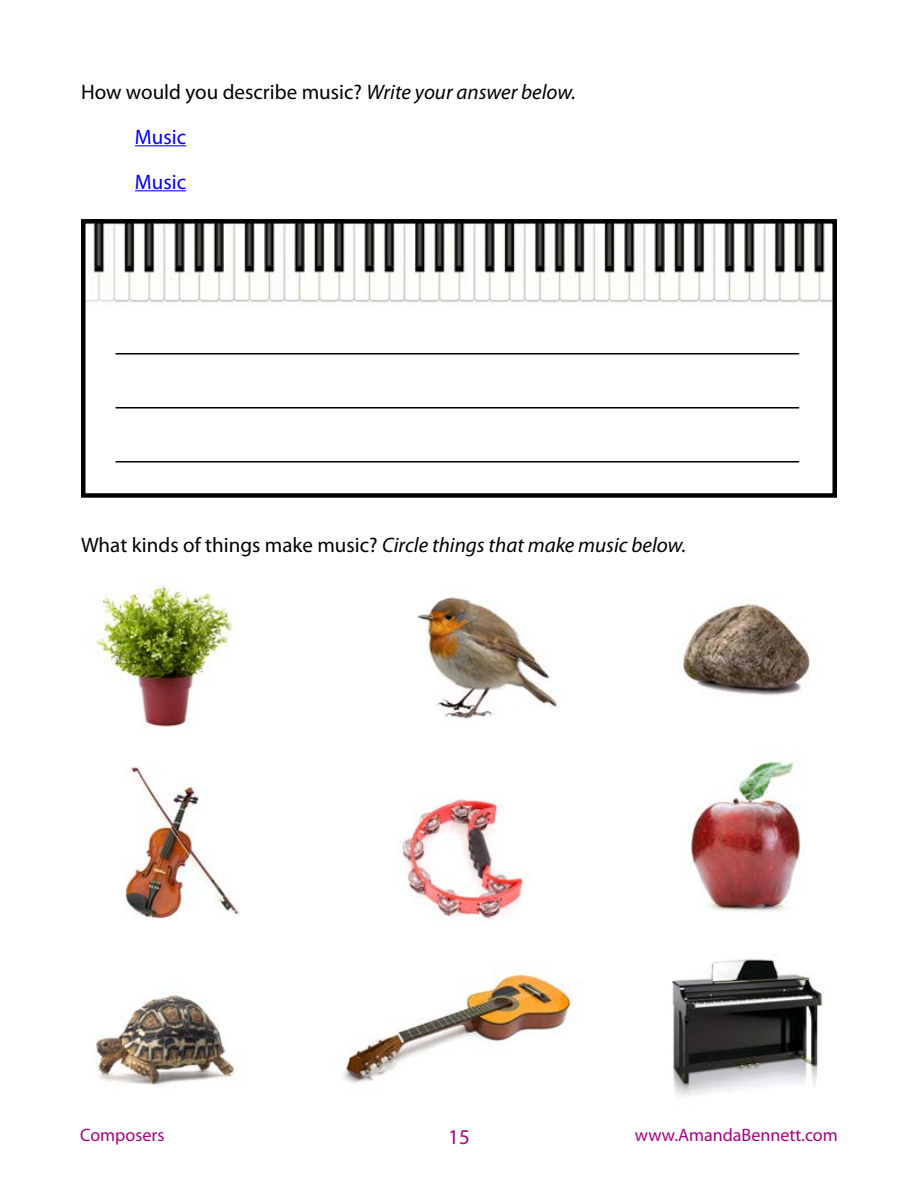
<style>
.page{position:relative;width:918px;height:1188px;background:#fff}
.page>*{position:absolute;margin:0;border:0;box-sizing:border-box;transform-origin:0 0}
.t1{font:italic 21px "Myriad Pro";color:#000}
.t2{font:21px/45px "Myriad Pro";color:#000}
.t3{font:21px "Myriad Pro";color:#a90081}
.t4{font:18px "Myriad Pro";color:#a90081}
.s1{font-style:italic}
.s2{color:#00f}
.s3{font-style:normal}
</style>
<div class="page">
<hr style="left:135px;top:145px;width:51px;height:1px;background:#00f">
<hr style="left:135px;top:190px;width:51px;height:1px;background:#00f">
<img style="left:86px;top:585px;width:147px;height:143px">
<img style="left:417px;top:597px;width:141px;height:123px">
<img style="left:682px;top:603px;width:129px;height:93px">
<img style="left:124px;top:765px;width:116px;height:154px">
<img style="left:94px;top:994px;width:141px;height:92px">
<img style="left:395px;top:799px;width:132px;height:124px">
<img style="left:343px;top:973px;width:231px;height:110px">
<img style="left:690px;top:753px;width:114px;height:160px">
<img style="left:672px;top:959px;width:153px;height:137px">
<img style="left:86px;top:224px;width:746px;height:83px">
<div style="left:81px;top:219px;width:756px;height:279px;border:4px solid #000"></div>
<hr style="left:116px;top:353px;width:683px;height:2px;background:#000">
<hr style="left:116px;top:407px;width:683px;height:2px;background:#000">
<hr style="left:116px;top:461px;width:683px;height:2px;background:#000">
<p class="t2" style="left:135px;top:69px;width:442px;text-indent:-54px">How would you describe music? <span class="s1">Write your answer below.<br></span><span class="s2">Music<br>Music</span></p>
<p class="t1" style="left:81px;top:532px;width:607px"><span class="s3">What kinds of things make music?</span> Circle things that make music below.</p>
<p class="t4" style="left:80px;top:1124px;width:86px">Composers</p>
<p class="t3" style="left:448px;top:1124px;width:23px">15</p>
<p class="t4" style="left:635px;top:1124px;width:204px">www.AmandaBennett.com</p>
</div>
